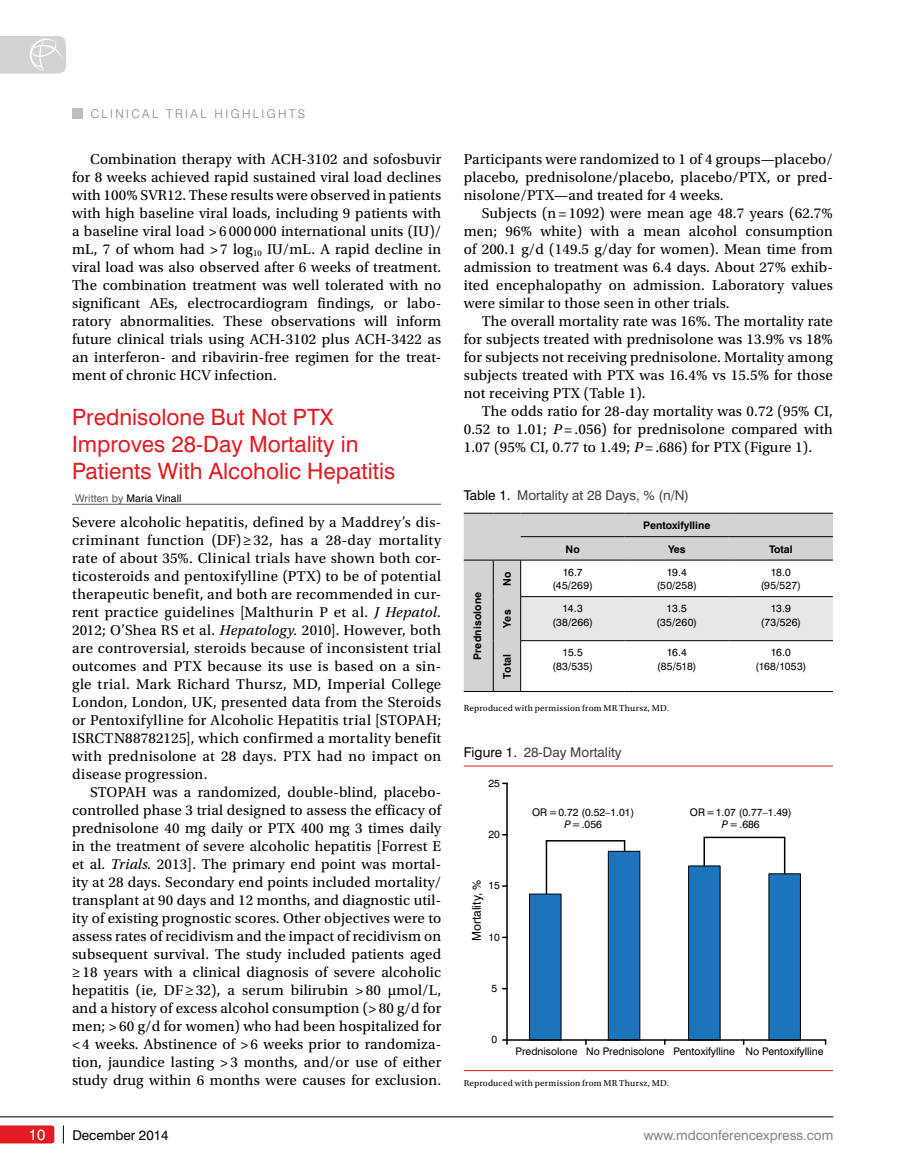
<style>
.page{position:relative;width:905px;height:1175px;background:#fff}
.page>*{position:absolute;margin:0;border:0;box-sizing:border-box;transform-origin:0 0}
.t1{font:22.5px/27px "Swiss 721 BT";color:#e11b22}
.t2{font:15px/18px "Utopia Std";letter-spacing:.01em;color:#000;text-align:justify}
.t3{font:15px "Swiss 721 BT";color:#fff}
.t4{font:13.5px "Swiss 721 BT";color:#414042}
.t5{font:13.5px "Swiss 721 BT";color:#808285}
.t6{font:13.5px "Swiss 721 BT";color:#000}
.t7{font:300 12px "Swiss 721 BT";letter-spacing:.2em;color:#808285}
.t8{font:12px "Swiss 721 BT";color:#000}
.t9{font:10.5px/13.5px "Swiss 721 BT";color:#000;text-align:center}
.t10{font:700 10.5px "Swiss 721 BT";color:#000}
.t11{font:700 10.5px "Swiss 721 BT";letter-spacing:.02em;color:#000}
.t12{font:9px "Utopia Std";letter-spacing:.025em;color:#000}
.s1{color:#58595b}
.s2{font-style:italic}
.s3{color:#000}
</style>
<div class="page">
<div style="left:72px;top:108px;width:11px;height:10px;background:#bcbec0"></div>
<svg style="left:0;top:36px;width:66px;height:38px;background:#d5d7d8"></svg>
<svg style="left:0;top:1125px;width:54px;height:18px"></svg>
<hr style="left:0;top:1116px;width:833px;height:1px;background:#000">
<svg style="left:63px;top:1125px;width:1px;height:18px"></svg>
<hr style="left:728px;top:513px;width:105px;height:1px;background:#000">
<hr style="left:728px;top:536px;width:105px;height:1px;background:#000">
<hr style="left:728px;top:560px;width:105px;height:1px;background:#000">
<hr style="left:728px;top:596px;width:105px;height:1px;background:#000">
<hr style="left:728px;top:640px;width:105px;height:1px;background:#000">
<svg style="left:464px;top:513px;width:368px;height:179px"></svg>
<hr style="left:520px;top:691px;width:104px;height:1px;background:#000">
<hr style="left:624px;top:691px;width:104px;height:1px;background:#000">
<hr style="left:728px;top:691px;width:105px;height:1px;background:#000">
<hr style="left:520px;top:560px;width:1px;height:36px;background:#000">
<hr style="left:520px;top:597px;width:1px;height:43px;background:#000">
<hr style="left:520px;top:641px;width:1px;height:50px;background:#000">
<hr style="left:464px;top:765px;width:368px;height:1px;background:#e11b22">
<hr style="left:464px;top:1070px;width:368px;height:1px;background:#e11b22">
<svg style="left:502px;top:782px;width:324px;height:263px"></svg>
<hr style="left:72px;top:504px;width:369px;height:1px;background:#58595b">
<p class="t7" style="left:91px;top:107px;width:216px">CLINICAL TRIAL HIGH LIGHT S</p>
<p class="t2" style="left:72px;top:150px;width:371px;text-indent:18px">Combination therapy with ACH-3102 and sofosbuvir for 8 weeks achieved rapid sustained viral load declines with 100% SVR12. These results were observed in patients with high baseline viral loads, including 9 patients with a baseline viral load &gt; 6 000 000 international units (IU)/ mL, 7 of whom had &gt; 7 log<sub>10</sub> IU/mL. A rapid decline in viral load was also observed after 6 weeks of treatment.<br>The combination treatment was well tolerated with no significant AEs, electrocardiogram findings, or labo&shy;ratory abnormalities. These observations will inform future clinical trials using ACH-3102 plus ACH-3422 as an interferon- and ribavirin-free regimen for the treat&shy;ment of chronic HCV infection.</p>
<h1 class="t1" style="left:72px;top:403px;width:324px">Prednisolone But Not PTX<br>Improves 28-Day Mortality in<br>Patients With Alcoholic Hepatitis</h1>
<p class="t9" style="left:75px;top:491px;width:108px"><span class="s1">Written by</span> Maria Vinall</p>
<p class="t2" style="left:72px;top:513px;width:371px">Severe alcoholic hepatitis, defined by a Maddrey’s dis&shy;criminant function (DF) ≥ 32, has a 28-day mortality rate of about 35%. Clinical trials have shown both cor&shy;ticosteroids and pentoxifylline (PTX) to be of potential therapeutic benefit, and both are recommended in cur&shy;rent practice guidelines [Malthurin P et al. <span class="s2">J Hepatol.<br></span>2012; O’Shea RS et al. <span class="s2">Hepatology.</span> 2010]. However, both are controversial, steroids because of inconsistent trial outcomes and PTX because its use is based on a sin&shy;gle trial. Mark Richard Thursz, MD, Imperial College London, London, UK, presented data from the Steroids or Pentoxifylline for Alcoholic Hepatitis trial [STOPAH; ISRCTN88782125], which confirmed a mortality benefit with prednisolone at 28 days. PTX had no impact on disease progression.</p>
<p class="t2" style="left:72px;top:783px;width:371px;text-indent:18px">STOPAH was a randomized, double-blind, placebo&shy;controlled phase 3 trial designed to assess the efficacy of prednisolone 40 mg daily or PTX 400 mg 3 times daily in the treatment of severe alcoholic hepatitis [Forrest E et al. <span class="s2">Trials.</span> 2013]. The primary end point was mortal&shy;ity at 28 days. Secondary end points included mortality/ transplant at 90 days and 12 months, and diagnostic util&shy;ity of existing prognostic scores. Other objectives were to assess rates of recidivism and the impact of recidivism on subsequent survival. The study included patients aged ≥ 18 years with a clinical diagnosis of severe alcoholic hepatitis (ie, DF ≥ 32), a serum bilirubin &gt; 80 µmol/L, and a history of excess alcohol consumption (&gt; 80 g/d for men; &gt; 60 g/d for women) who had been hospitalized for &lt; 4 weeks. Abstinence of &gt; 6 weeks prior to randomiza&shy;tion, jaundice lasting &gt; 3 months, and/or use of either study drug within 6 months were causes for exclusion.</p>
<p class="t2" style="left:464px;top:150px;width:371px">Participants were randomized to 1 of 4 groups—placebo/ placebo, prednisolone/placebo, placebo/PTX, or pred&shy;nisolone/PTX—and treated for 4 weeks.</p>
<p class="t2" style="left:464px;top:204px;width:371px;text-indent:18px">Subjects (n= 1092) were mean age 48.7 years (62.7% men; 96% white) with a mean alcohol consumption of 200.1 g/d (149.5 g/day for women). Mean time from admission to treatment was 6.4 days. About 27% exhib&shy;ited encephalopathy on admission. Laboratory values were similar to those seen in other trials.</p>
<p class="t2" style="left:464px;top:312px;width:371px;text-indent:18px">The overall mortality rate was 16%. The mortality rate for subjects treated with prednisolone was 13.9% vs 18% for subjects not receiving prednisolone. Mortality among subjects treated with PTX was 16.4% vs 15.5% for those not receiving PTX (Table 1).</p>
<p class="t2" style="left:463px;top:402px;width:371px;text-indent:18px">The odds ratio for 28-day mortality was 0.72 (95% CI, 0.52 to 1.01; <span class="s2">P</span>= .056) for prednisolone compared with 1.07 (95% CI, 0.77 to 1.49; <span class="s2">P</span>= .686) for PTX (Figure 1).</p>
<p class="t4" style="left:464px;top:486px;width:227px"><span class="s3">Table 1.</span> Mortality at 28 Days, % (n/N)</p>
<p class="t10" style="left:643px;top:519px;width:68px">Pentoxifylline</p>
<p class="t10" style="left:565px;top:542px;width:16px">No</p>
<p class="t10" style="left:668px;top:542px;width:19px">Yes</p>
<p class="t10" style="left:769px;top:542px;width:25px">Total</p>
<p class="t11" style="left:471px;top:660px;width:70px;rotate:-90deg">Prednisolone</p>
<p class="t10" style="left:500px;top:585px;width:16px;rotate:-90deg">No</p>
<p class="t9" style="left:552px;top:565px;width:42px">16.7 (45/269)</p>
<p class="t9" style="left:656px;top:565px;width:42px">19.4 (50/258)</p>
<p class="t9" style="left:760px;top:565px;width:42px">18.0 (95/527)</p>
<p class="t10" style="left:500px;top:627px;width:20px;rotate:-90deg">Yes</p>
<p class="t9" style="left:552px;top:601px;width:42px">14.3 (38/266)</p>
<p class="t9" style="left:656px;top:601px;width:42px">13.5 (35/260)</p>
<p class="t9" style="left:760px;top:601px;width:42px">13.9 (73/526)</p>
<p class="t10" style="left:500px;top:678px;width:26px;rotate:-90deg">Total</p>
<p class="t9" style="left:552px;top:645px;width:42px">15.5 (83/535)</p>
<p class="t9" style="left:657px;top:645px;width:41px">16.4 (85/518)</p>
<p class="t9" style="left:755px;top:645px;width:53px">16.0 (168/1053)</p>
<p class="t12" style="left:464px;top:703px;width:207px">Reproduced with permission from MR Thursz, MD.</p>
<p class="t4" style="left:464px;top:743px;width:159px"><span class="s3">Figure 1.</span> 28-Day Mortality</p>
<p class="t9" style="left:488px;top:776px;width:13px">25</p>
<p class="t9" style="left:488px;top:827px;width:13px">20</p>
<p class="t8" style="left:469px;top:941px;width:63px;rotate:-90deg">Mortality, %</p>
<p class="t9" style="left:488px;top:878px;width:13px">15</p>
<p class="t9" style="left:488px;top:930px;width:13px">10</p>
<p class="t9" style="left:532px;top:805px;width:104px;line-height:12.6px">OR =0.72 (0.52–1.01)<br><span class="s2">P</span>=.056</p>
<p class="t9" style="left:690px;top:805px;width:103px;line-height:12.6px">OR=1.07 (0.77–1.49)<br><span class="s2">P</span>=.686</p>
<p class="t9" style="left:491px;top:981px;width:7px">5</p>
<p class="t9" style="left:491px;top:1032px;width:7px">0</p>
<p class="t9" style="left:515px;top:1044px;width:309px">Prednisolone No Prednisolone Pentoxifylline No Pentoxifylline</p>
<p class="t12" style="left:464px;top:1078px;width:207px">Reproduced with permission from MR Thursz, MD.</p>
<p class="t3" style="left:29px;top:1125px;width:18px">10</p>
<p class="t6" style="left:72px;top:1126px;width:98px">December 2014</p>
<p class="t5" style="left:643px;top:1126px;width:191px">www.mdconferencexpress.com</p>
</div>
